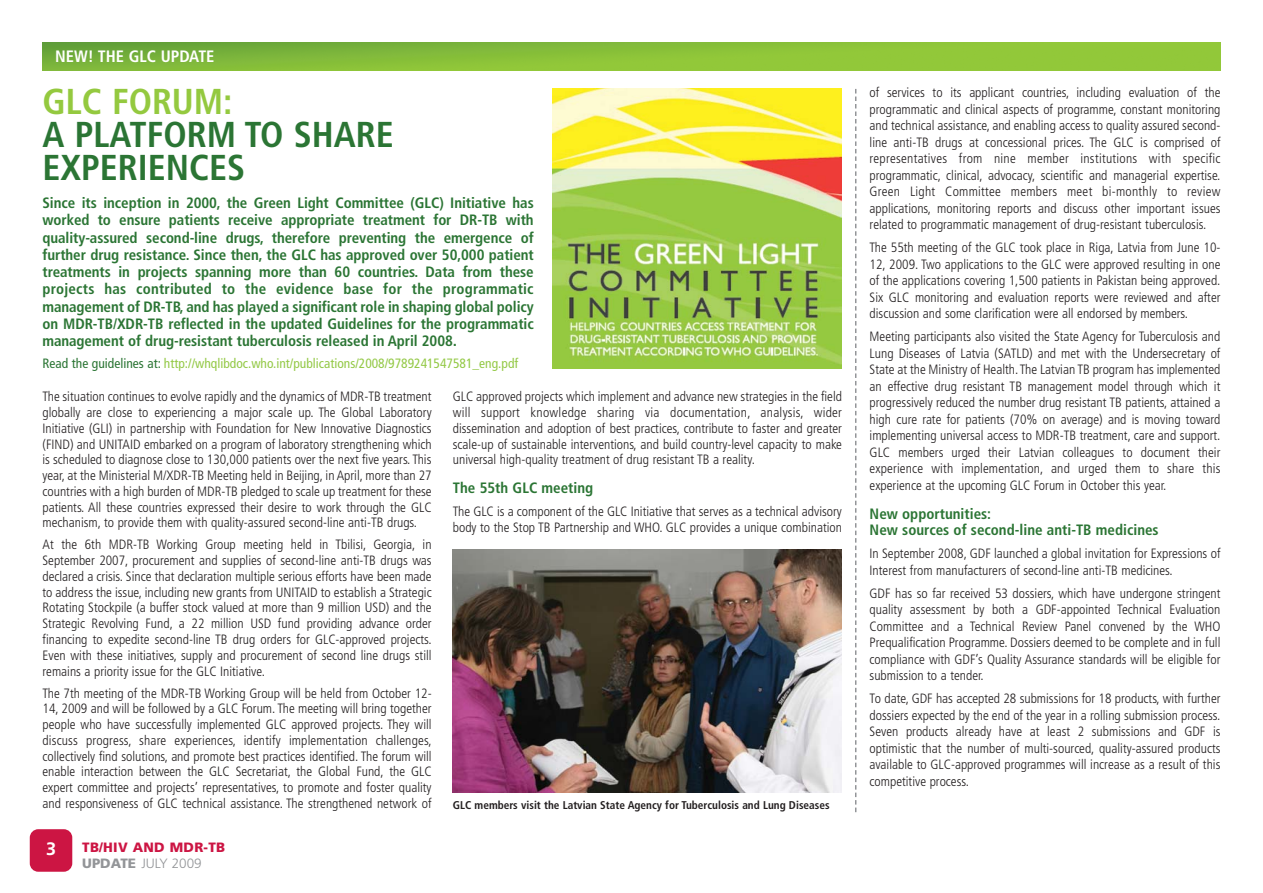
<style>
.page{position:relative;width:1263px;height:893px;background:#fff}
.page>*{position:absolute;margin:0;border:0;box-sizing:border-box;transform-origin:0 0}
.t1{font:700 condensed 36px/33px "Frutiger";color:#2b7534}
.t2{font:700 condensed 36px "Frutiger";color:#94c93f}
.t3{font:700 18px "Frutiger";color:#fff}
.t4{font:700 condensed 16.5px "Frutiger";color:#fff}
.t5{font:700 condensed 15px/17.2px "Frutiger";color:#2b7534;text-align:justify}
.t6{font:300 condensed 13.5px/16.5px "Frutiger";color:#231f20;text-align:justify}
.t7{font:condensed 13.5px "Frutiger";color:#94c947}
.t8{font:900 13.5px/16.2px "Frutiger";letter-spacing:.02em;color:#cc1543}
.t9{font:700 condensed 11.25px "Frutiger";color:#231f20}
.s1{font-size:16.5px}
.s2{color:#2b7534}
.s3{color:#939598}
.s4{font-weight:300;color:#939598}
</style>
<div class="page">
<img style="left:43px;top:43px;width:1177px;height:27px">
<div style="left:30px;top:829px;width:42px;height:43px;background:#cc1543;border-radius:9px"></div>
<img style="left:553px;top:89px;width:289px;height:279px">
<svg style="left:855px;top:89px;width:1px;height:723px"></svg>
<img style="left:453px;top:549px;width:389px;height:244px">
<p class="t4" style="left:55px;top:50px;width:161px">NEW! THE GLC UPDATE</p>
<h1 class="t2" style="left:43px;top:87px;width:192px">GLC FORUM:</h1>
<h1 class="t1" style="left:43px;top:121px;width:353px">A PLATFORM TO SHARE<br>EXPERIENCES</h1>
<p class="t5" style="left:43px;top:195px;width:493px">Since its inception in 2000, the Green Light Committee (GLC) Initiative has worked to ensure patients receive appropriate treatment for DR-TB with quality-assured second-line drugs, therefore preventing the emergence of further drug resistance. Since then, the GLC has approved over 50,000 patient treatments in projects spanning more than 60 countries. Data from these projects has contributed to the evidence base for the programmatic management of DR-TB, and has played a significant role in shaping global policy on MDR-TB/XDR-TB reflected in the updated Guidelines for the programmatic management of drug-resistant tuberculosis released in April 2008<span class="s1">.</span></p>
<p class="t7" style="left:43px;top:358px;width:477px"><span class="s2">Read the guidelines at:</span> http://whqlibdoc.who.int/publications/2008/9789241547581_eng.pdf</p>
<p class="t6" style="left:43px;top:390px;width:391px;line-height:15.8px">The situation continues to evolve rapidly and the dynamics of MDR-TB treatment globally are close to experiencing a major scale up. The Global Laboratory Initiative (GLI) in partnership with Foundation for New Innovative Diagnostics (FIND) and UNITAID embarked on a program of laboratory strengthening which is scheduled to diagnose close to 130,000 patients over the next five years. This year, at the Ministerial M/XDR-TB Meeting held in Beijing, in April, more than 27 countries with a high burden of MDR-TB pledged to scale up treatment for these patients. All these countries expressed their desire to work through the GLC mechanism, to provide them with quality-assured second-line anti-TB drugs.</p>
<p class="t6" style="left:43px;top:538px;width:391px;line-height:15.8px">At the 6th MDR-TB Working Group meeting held in Tbilisi, Georgia, in September 2007, procurement and supplies of second-line anti-TB drugs was declared a crisis. Since that declaration multiple serious efforts have been made to address the issue, including new grants from UNITAID to establish a Strategic Rotating Stockpile (a buffer stock valued at more than 9 million USD) and the Strategic Revolving Fund, a 22 million USD fund providing advance order financing to expedite second-line TB drug orders for GLC-approved projects.<br>Even with these initiatives, supply and procurement of second line drugs still remains a priority issue for the GLC Initiative.</p>
<p class="t6" style="left:43px;top:686px;width:391px;line-height:15.8px">The 7th meeting of the MDR-TB Working Group will be held from October 12- 14, 2009 and will be followed by a GLC Forum. The meeting will bring together people who have successfully implemented GLC approved projects. They will discuss progress, share experiences, identify implementation challenges, collectively find solutions, and promote best practices identified. The forum will enable interaction between the GLC Secretariat, the Global Fund, the GLC expert committee and projects’ representatives, to promote and foster quality and responsiveness of GLC technical assistance. The strengthened network of</p>
<h2 class="t3" style="left:46px;top:842px;width:12px">3</h2>
<p class="t8" style="left:82px;top:840px;width:144px">TB/HIV AND MDR-TB<br><span class="s3">UPDATE</span> <span class="s4">JULY 2009</span></p>
<p class="t6" style="left:453px;top:390px;width:391px;line-height:15.8px">GLC approved projects which implement and advance new strategies in the field will support knowledge sharing via documentation, analysis, wider dissemination and adoption of best practices, contribute to faster and greater scale-up of sustainable interventions, and build country-level capacity to make universal high-quality treatment of drug resistant TB a reality.</p>
<p class="t5" style="left:453px;top:480px;width:142px">The 55th GLC meeting</p>
<p class="t6" style="left:453px;top:504px;width:391px">The GLC is a component of the GLC Initiative that serves as a technical advisory body to the Stop TB Partnership and WHO. GLC provides a unique combination</p>
<p class="t9" style="left:453px;top:801px;width:378px">GLC members visit the Latvian State Agency for Tuberculosis and Lung Diseases</p>
<p class="t6" style="left:870px;top:85px;width:352px">of services to its applicant countries, including evaluation of the programmatic and clinical aspects of programme, constant monitoring and technical assistance, and enabling access to quality assured second&shy;line anti-TB drugs at concessional prices. The GLC is comprised of representatives from nine member institutions with specific programmatic, clinical, advocacy, scientific and managerial expertise.<br>Green Light Committee members meet bi-monthly to review applications, monitoring reports and discuss other important issues related to programmatic management of drug-resistant tuberculosis.</p>
<p class="t6" style="left:870px;top:240px;width:352px">The 55th meeting of the GLC took place in Riga, Latvia from June 10- 12, 2009. Two applications to the GLC were approved resulting in one of the applications covering 1,500 patients in Pakistan being approved.<br>Six GLC monitoring and evaluation reports were reviewed and after discussion and some clarification were all endorsed by members.</p>
<p class="t6" style="left:870px;top:329px;width:352px">Meeting participants also visited the State Agency for Tuberculosis and Lung Diseases of Latvia (SATLD) and met with the Undersecretary of State at the Ministry of Health. The Latvian TB program has implemented an effective drug resistant TB management model through which it progressively reduced the number drug resistant TB patients, attained a high cure rate for patients (70% on average) and is moving toward implementing universal access to MDR-TB treatment, care and support.<br>GLC members urged their Latvian colleagues to document their experience with implementation, and urged them to share this experience at the upcoming GLC Forum in October this year.</p>
<p class="t5" style="left:870px;top:507px;width:291px;line-height:16.5px">New opportunities:<br>New sources of second-line anti-TB medicines</p>
<p class="t6" style="left:870px;top:546px;width:352px">In September 2008, GDF launched a global invitation for Expressions of<br>Interest from manufacturers of second-line anti-TB medicines.</p>
<p class="t6" style="left:870px;top:586px;width:352px">GDF has so far received 53 dossiers, which have undergone stringent quality assessment by both a GDF-appointed Technical Evaluation Committee and a Technical Review Panel convened by the WHO Prequalification Programme. Dossiers deemed to be complete and in full compliance with GDF’s Quality Assurance standards will be eligible for submission to a tender.</p>
<p class="t6" style="left:870px;top:691px;width:352px">To date, GDF has accepted 28 submissions for 18 products, with further dossiers expected by the end of the year in a rolling submission process.<br>Seven products already have at least 2 submissions and GDF is optimistic that the number of multi-sourced, quality-assured products available to GLC-approved programmes will increase as a result of this competitive process.</p>
</div>
